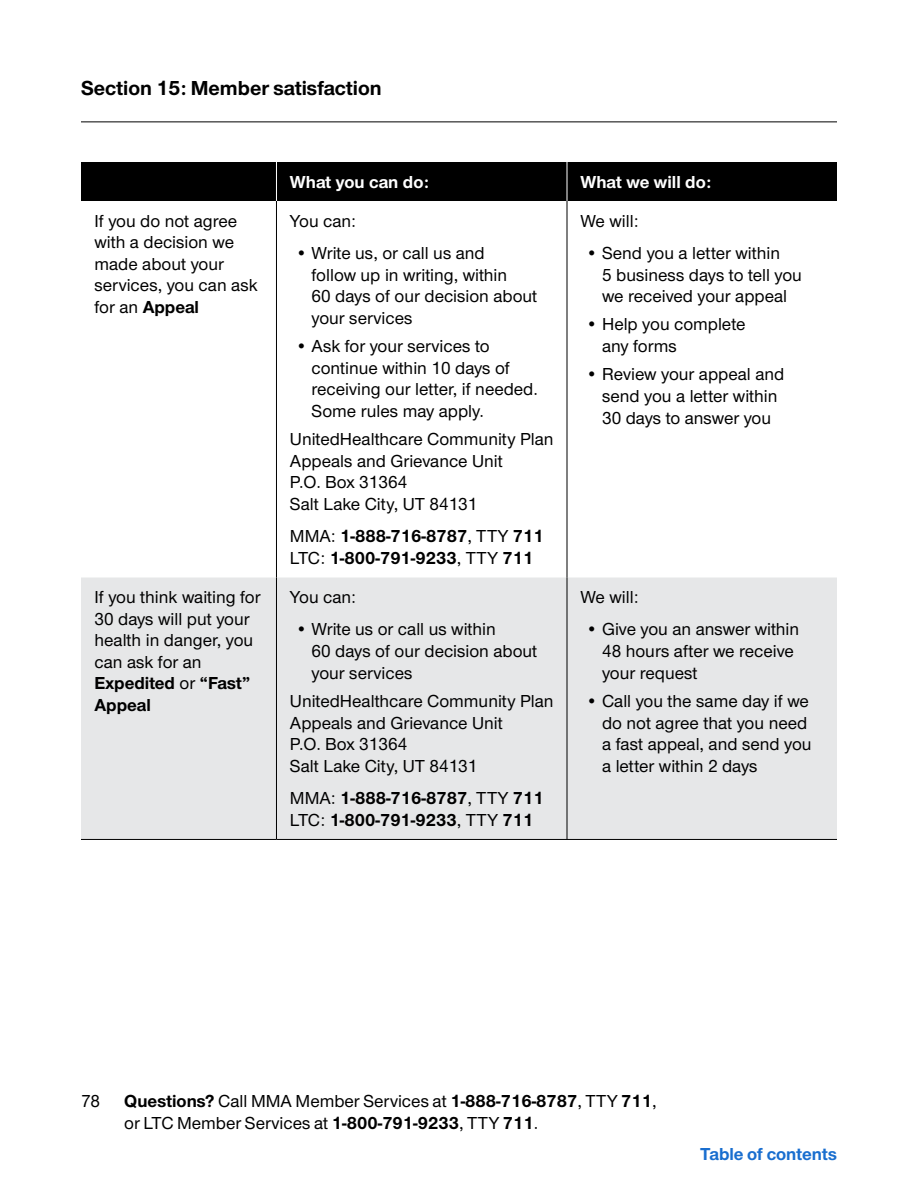
<style>
.page{position:relative;width:918px;height:1188px;background:#fff}
.page>*{position:absolute;margin:0;border:0;box-sizing:border-box;transform-origin:0 0}
.t1{font:700 21px "UHC Sans";color:#000}
.Table___body{font:500 18px/21.6px "UHC Sans";color:#000}
.Table___body-2{font:700 18px/21.6px "UHC Sans";color:#000}
.Table___headers_-_RE{font:700 18px "UHC Sans";color:#fff}
.t2{font:700 18px "UHC Sans";color:#196ecf}
.s1{font-weight:700}
.s2{font-weight:500}
</style>
<div class="page">
<hr style="left:81px;top:122px;width:756px;height:1px;background:#000">
<div style="left:81px;top:162px;width:756px;height:39px;background:#000"></div>
<div style="left:81px;top:578px;width:756px;height:261px;background:#e6e7e8"></div>
<hr style="left:276px;top:201px;width:1px;height:377px;background:#000">
<hr style="left:567px;top:201px;width:1px;height:377px;background:#000">
<hr style="left:276px;top:578px;width:1px;height:261px;background:#000">
<hr style="left:567px;top:578px;width:1px;height:261px;background:#000">
<hr style="left:276px;top:162px;width:1px;height:39px;background:#fff">
<hr style="left:567px;top:162px;width:1px;height:39px;background:#fff">
<hr style="left:81px;top:839px;width:195px;height:1px;background:#000">
<hr style="left:276px;top:839px;width:291px;height:1px;background:#000">
<hr style="left:567px;top:839px;width:270px;height:1px;background:#000">
<p class="t1" style="left:81px;top:74px;width:302px">Section 15: Member satisfaction</p>
<p class="Table___headers_-_RE" style="left:290px;top:169px;width:141px">What you can do:</p>
<p class="Table___headers_-_RE" style="left:580px;top:169px;width:132px">What we will do:</p>
<p class="Table___body" style="left:94px;top:209px;width:165px">If you do not agree with a decision we made about your services, you can ask for an <span class="s1">Appeal</span></p>
<p class="Table___body" style="left:290px;top:209px;width:68px">You can:</p>
<p class="Table___body" style="left:312px;top:241px;width:227px;text-indent:-16px">• Write us, or call us and<br>follow up in writing, within<br>60 days of our decision about your services</p>
<p class="Table___body" style="left:312px;top:335px;width:228px;text-indent:-16px">• Ask for your services to continue within 10 days of receiving our letter, if needed.<br>Some rules may apply.</p>
<p class="Table___body" style="left:290px;top:428px;width:265px">UnitedHealthcare Community Plan<br>Appeals and Grievance Unit<br>P.O. Box 31364<br>Salt Lake City, UT 84131</p>
<p class="Table___body-2" style="left:290px;top:525px;width:255px"><span class="s2">MMA:</span> 1-888-716-8787<span class="s2">, TTY</span> 711<br><span class="s2">LTC:</span> 1-800-791-9233<span class="s2">, TTY</span> 711</p>
<p class="Table___body" style="left:94px;top:585px;width:168px">If you think waiting for<br>30 days will put your health in danger, you can ask for an<br><span class="s1">Expedited</span> or <span class="s1">“Fast”<br>Appeal</span></p>
<p class="Table___body" style="left:290px;top:585px;width:68px">You can:</p>
<p class="Table___body" style="left:312px;top:618px;width:227px;text-indent:-16px">• Write us or call us within<br>60 days of our decision about your services</p>
<p class="Table___body" style="left:290px;top:689px;width:265px">UnitedHealthcare Community Plan<br>Appeals and Grievance Unit<br>P.O. Box 31364<br>Salt Lake City, UT 84131</p>
<p class="Table___body-2" style="left:290px;top:787px;width:255px"><span class="s2">MMA:</span> 1-888-716-8787<span class="s2">, TTY</span> 711<br><span class="s2">LTC:</span> 1-800-791-9233<span class="s2">, TTY</span> 711</p>
<p class="Table___body" style="left:580px;top:209px;width:60px">We will:</p>
<p class="Table___body" style="left:602px;top:241px;width:201px;text-indent:-16px">• Send you a letter within<br>5 business days to tell you we received your appeal</p>
<p class="Table___body" style="left:602px;top:313px;width:145px;text-indent:-16px">• Help you complete any forms</p>
<p class="Table___body" style="left:586px;top:363px;width:200px;text-align:center">• Review your appeal and send you a letter within<br>30 days to answer you</p>
<p class="Table___body" style="left:580px;top:585px;width:60px">We will:</p>
<p class="Table___body" style="left:602px;top:618px;width:199px;text-indent:-16px">• Give you an answer within<br>48 hours after we receive your request</p>
<p class="Table___body" style="left:602px;top:689px;width:211px;text-indent:-16px">• Call you the same day if we do not agree that you need a fast appeal, and send you a letter within 2 days</p>
<p class="Table___body" style="left:81px;top:1089px;width:21px">78</p>
<p class="Table___body" style="left:124px;top:1089px;width:534px"><span class="s1">Questions?</span> Call MMA Member Services at <span class="s1">1-888-716-8787</span>, TTY <span class="s1">711</span>, or LTC Member Services at <span class="s1">1-800-791-9233</span>, TTY <span class="s1">711</span>.</p>
<p class="t2" style="left:700px;top:1142px;width:138px">Table of contents</p>
</div>
